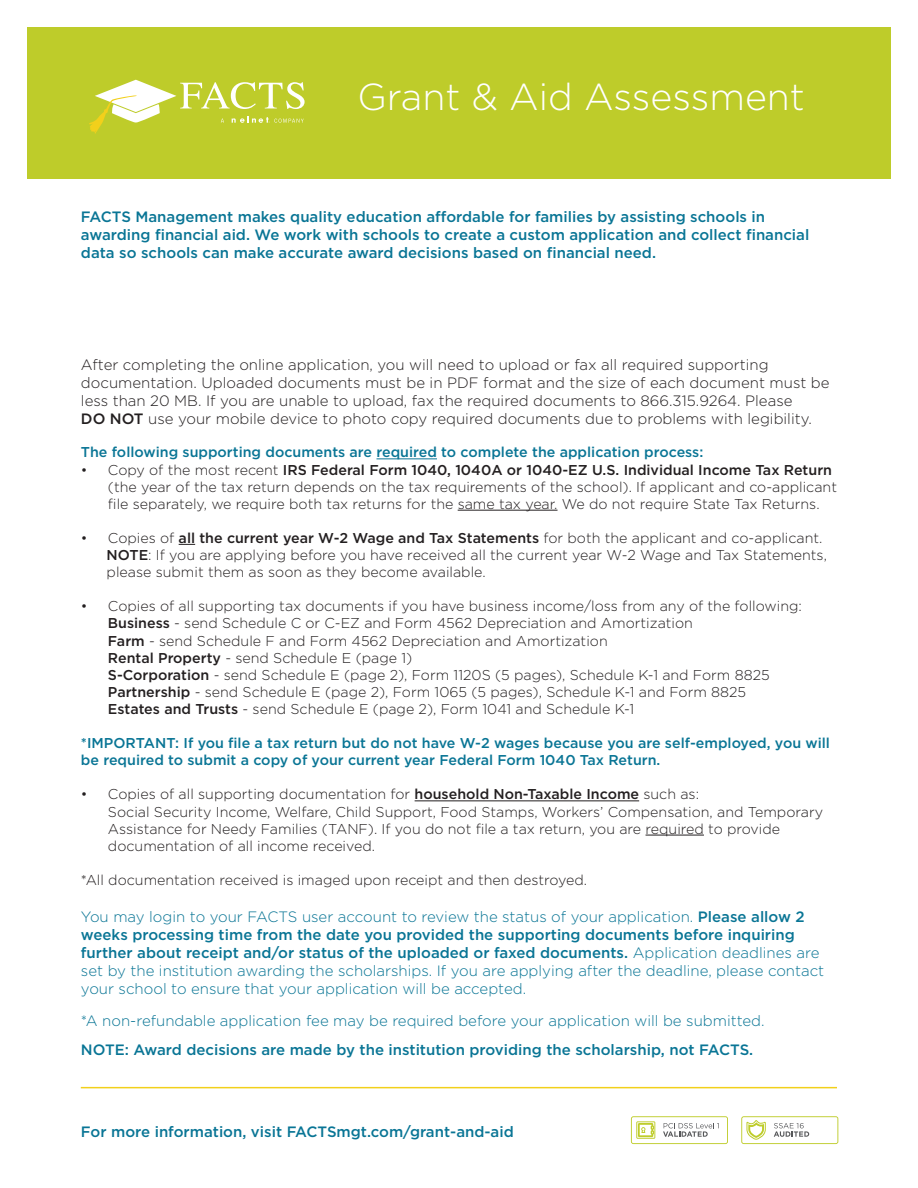
<style>
.page{position:relative;width:918px;height:1188px;background:#fff}
.page>*{position:absolute;margin:0;border:0;box-sizing:border-box;transform-origin:0 0}
.t1{font:300 37.5px "Gotham";color:#fff}
.t2{font:300 15px/18px "Gotham";color:#097595}
.t3{font:500 15px/18px "Gotham";color:#097595}
.t4{font:300 15px/18px "Gotham";color:#231f20}
.t5{font:300 14.25px/17.1px "Gotham";color:#231f20}
.t6{font:500 14.25px/17.1px "Gotham";color:#097595}
.s1{font-weight:500}
</style>
<div class="page">
<hr style="left:81px;top:1087px;width:756px;height:1px;background:#f2d01b">
<svg style="left:631px;top:1116px;width:97px;height:28px"></svg>
<svg style="left:741px;top:1116px;width:97px;height:28px"></svg>
<div style="left:27px;top:27px;width:864px;height:151px;background:#becc2a"></div>
<svg style="left:89px;top:80px;width:216px;height:54px"></svg>
<hr style="left:377px;top:459px;width:60px;height:1px;background:#097595">
<hr style="left:458px;top:510px;width:100px;height:1px;background:#231f20">
<svg style="left:179px;top:544px;width:16px;height:1px"></svg>
<hr style="left:415px;top:801px;width:224px;height:1px;background:#231f20">
<hr style="left:646px;top:835px;width:58px;height:1px;background:#231f20">
<h1 class="t1" style="left:357px;top:73px;width:449px">Grant &amp; Aid Assessment</h1>
<p class="t3" style="left:81px;top:207px;width:730px">FACTS Management makes quality education affordable for families by assisting schools in awarding financial aid. We work with schools to create a custom application and collect financial data so schools can make accurate award decisions based on financial need.</p>
<p class="t4" style="left:81px;top:355px;width:750px">After completing the online application, you will need to upload or fax all required supporting documentation. Uploaded documents must be in PDF format and the size of each document must be less than 20 MB. If you are unable to upload, fax the required documents to 866.315.9264. Please<br><span class="s1">DO NOT</span> use your mobile device to photo copy required documents due to problems with legibility.</p>
<p class="t6" style="left:81px;top:444px;width:624px">The following supporting documents are required to complete the application process:</p>
<p class="t5" style="left:108px;top:461px;width:731px;text-indent:-27px">• Copy of the most recent <span class="s1">IRS Federal Form 1040, 1040A or 1040-EZ U.S. Individual Income Tax Return </span>(the year of the tax return depends on the tax requirements of the school). If applicant and co-applicant file separately, we require both tax returns for the same tax year. We do not require State Tax Returns.</p>
<p class="t5" style="left:107px;top:529px;width:722px;text-indent:-26px">• Copies of <span class="s1">all the current year W-2 Wage and Tax Statements</span> for both the applicant and co-applicant.<br><span class="s1">NOTE</span>: If you are applying before you have received all the current year W-2 Wage and Tax Statements, please submit them as soon as they become available.</p>
<p class="t5" style="left:108px;top:597px;width:696px;text-indent:-27px">• Copies of all supporting tax documents if you have business income/loss from any of the following:<br><span class="s1">Business</span> - send Schedule C or C-EZ and Form 4562 Depreciation and Amortization<br><span class="s1">Farm</span> - send Schedule F and Form 4562 Depreciation and Amortization<br><span class="s1">Rental Property</span> - send Schedule E (page 1)<br><span class="s1">S-Corporation</span> - send Schedule E (page 2), Form 1120S (5 pages), Schedule K-1 and Form 8825<br><span class="s1">Partnership</span> - send Schedule E (page 2), Form 1065 (5 pages), Schedule K-1 and Form 8825<br><span class="s1">Estates and Trusts</span> - send Schedule E (page 2), Form 1041 and Schedule K-1</p>
<p class="t6" style="left:81px;top:734px;width:751px">*IMPORTANT: If you file a tax return but do not have W-2 wages because you are self-employed, you will be required to submit a copy of your current year Federal Form 1040 Tax Return.</p>
<p class="t5" style="left:108px;top:785px;width:717px;text-indent:-27px">• Copies of all supporting documentation for <span class="s1">household Non-Taxable Income</span> such as:<br>Social Security Income, Welfare, Child Support, Food Stamps, Workers’ Compensation, and Temporary Assistance for Needy Families (TANF). If you do not file a tax return, you are required to provide documentation of all income received.</p>
<p class="t5" style="left:81px;top:871px;width:508px">*All documentation received is imaged upon receipt and then destroyed.</p>
<p class="t2" style="left:81px;top:907px;width:745px">You may login to your FACTS user account to review the status of your application. <span class="s1">Please allow 2 weeks processing time from the date you provided the supporting documents before inquiring further about receipt and/or status of the uploaded or faxed documents.</span> Application deadlines are set by the institution awarding the scholarships. If you are applying after the deadline, please contact your school to ensure that your application will be accepted.</p>
<p class="t2" style="left:81px;top:1011px;width:685px">*A non-refundable application fee may be required before your application will be submitted.</p>
<p class="t3" style="left:81px;top:1041px;width:674px">NOTE: Award decisions are made by the institution providing the scholarship, not FACTS.</p>
<p class="t3" style="left:81px;top:1122px;width:434px">For more information, visit FACTSmgt.com/grant-and-aid</p>
<p class="t3" style="left:89px;top:1121px;width:110px">ACTSmgt.c m</p>
</div>
